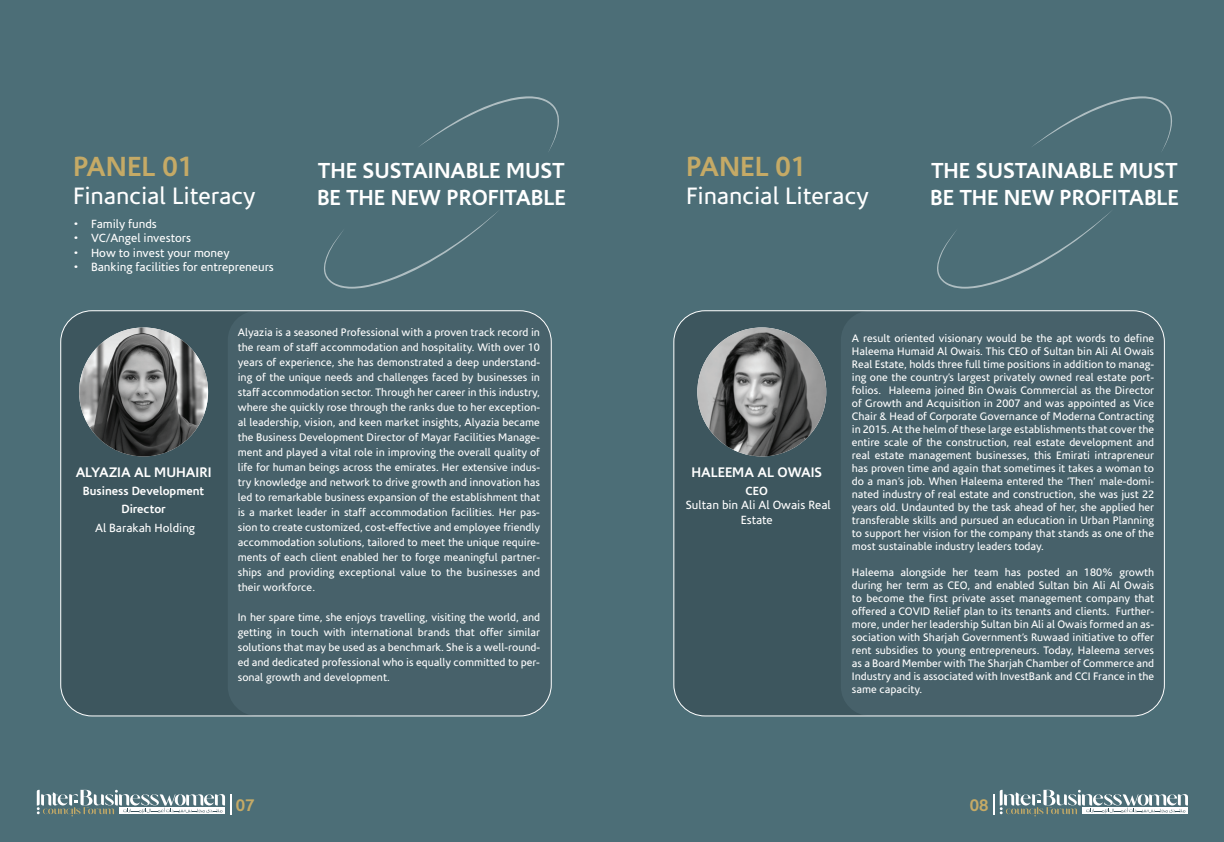
<style>
.page{position:relative;width:1224px;height:842px;background:#fff}
.page>*{position:absolute;margin:0;border:0;box-sizing:border-box;transform-origin:0 0}
.t1{font:700 28px "Corisande OT";color:#c5aa66}
.t2{font:24px "Corisande OT";color:#fff}
.t3{font:700 22px "Corisande OT";color:#fff}
.t4{font:700 17px "Corisande OT";color:#c5aa66}
.t5{font:700 14px "Corisande OT";color:#fff}
.t6{font:12px/14.4px "Corisande OT";color:#fff;text-align:center}
.t7{font:700 12px/18.4px "Corisande OT";color:#fff;text-align:center}
.t8{font:11px/13px "Corisande OT";color:#fff;text-align:justify}
</style>
<div class="page">
<div style="left:0;top:0;width:612px;height:842px;background:#4c6e77"></div>
<svg style="left:37px;top:790px;width:188px;height:26px"></svg>
<hr style="left:230px;top:794px;width:2px;height:20px;background:#fff">
<div style="left:612px;top:0;width:612px;height:842px;background:#4c6e77"></div>
<svg style="left:324px;top:211px;width:174px;height:78px"></svg>
<svg style="left:419px;top:96px;width:140px;height:56px"></svg>
<svg style="left:937px;top:211px;width:174px;height:78px"></svg>
<svg style="left:1032px;top:96px;width:140px;height:55px"></svg>
<div style="left:61px;top:311px;width:323px;height:405px;background:#3d565e;border-radius:32px"></div>
<div style="left:228px;top:311px;width:323px;height:405px;background:#47616a;border-radius:29px"></div>
<div style="left:674px;top:311px;width:323px;height:405px;background:#3d565e;border-radius:32px"></div>
<div style="left:841px;top:311px;width:323px;height:405px;background:#47616a;border-radius:29px"></div>
<img style="left:79px;top:327px;width:129px;height:129px;border-radius:64px">
<img style="left:697px;top:327px;width:129px;height:129px;border-radius:64px">
<hr style="left:993px;top:794px;width:2px;height:20px;background:#fff">
<svg style="left:1000px;top:790px;width:188px;height:26px"></svg>
<h1 class="t1" style="left:73px;top:150px;width:122px">PANEL 01</h1>
<h3 class="t3" style="left:318px;top:158px;width:248px">THE SUSTAINABLE MUST</h3>
<h1 class="t1" style="left:686px;top:150px;width:122px">PANEL 01</h1>
<h3 class="t3" style="left:317px;top:184px;width:250px">BE THE NEW PROFITABLE</h3>
<h3 class="t3" style="left:931px;top:158px;width:248px">THE SUSTAINABLE MUST</h3>
<h2 class="t2" style="left:73px;top:183px;width:184px">Financial Literacy</h2>
<h2 class="t2" style="left:686px;top:183px;width:184px">Financial Literacy</h2>
<h3 class="t3" style="left:930px;top:184px;width:250px">BE THE NEW PROFITABLE</h3>
<p class="t6" style="left:73px;top:217px;width:85px">• Family funds</p>
<p class="t6" style="left:73px;top:231px;width:119px">• VC/Angel investors</p>
<p class="t6" style="left:73px;top:246px;width:158px">• How to invest your money</p>
<p class="t6" style="left:73px;top:260px;width:202px">• Banking facilities for entrepreneurs</p>
<p class="t5" style="left:76px;top:464px;width:137px">ALYAZIA AL MUHAIRI</p>
<p class="t7" style="left:83px;top:482px;width:123px">Business Development<br>Director</p>
<p class="t6" style="left:95px;top:521px;width:102px">Al Barakah Holding</p>
<p class="t8" style="left:238px;top:325px;width:304px;line-height:15px">Alyazia is a seasoned Professional with a proven track record in the ream of staff accommodation and hospitality. With over 10 years of experience, she has demonstrated a deep understand&shy;ing of the unique needs and challenges faced by businesses in staff accommodation sector. Through her career in this industry, where she quickly rose through the ranks due to her exception&shy;al leadership, vision, and keen market insights, Alyazia became the Business Development Director of Mayar Facilities Manage&shy;ment and played a vital role in improving the overall quality of life for human beings across the emirates. Her extensive indus&shy;try knowledge and network to drive growth and innovation has led to remarkable business expansion of the establishment that is a market leader in staff accommodation facilities. Her pas&shy;sion to create customized, cost-effective and employee friendly accommodation solutions, tailored to meet the unique require&shy;ments of each client enabled her to forge meaningful partner&shy;ships and providing exceptional value to the businesses and their workforce.</p>
<p class="t8" style="left:238px;top:610px;width:304px;line-height:15px">In her spare time, she enjoys travelling, visiting the world, and getting in touch with international brands that offer similar solutions that may be used as a benchmark. She is a well-round&shy;ed and dedicated professional who is equally committed to per&shy;sonal growth and development.</p>
<p class="t5" style="left:691px;top:464px;width:132px">HALEEMA AL OWAIS</p>
<p class="t7" style="left:746px;top:482px;width:24px">CEO</p>
<p class="t6" style="left:686px;top:498px;width:146px">Sultan bin Ali Al Owais Real<br>Estate</p>
<p class="t8" style="left:852px;top:332px;width:304px">A result oriented visionary would be the apt words to define Haleema Humaid Al Owais. This CEO of Sultan bin Ali Al Owais Real Estate, holds three full time positions in addition to manag&shy;ing one the country’s largest privately owned real estate port&shy;folios. Haleema joined Bin Owais Commercial as the Director of Growth and Acquisition in 2007 and was appointed as Vice Chair &amp; Head of Corporate Governance of Moderna Contracting in 2015. At the helm of these large establishments that cover the entire scale of the construction, real estate development and real estate management businesses, this Emirati intrapreneur has proven time and again that sometimes it takes a woman to do a man’s job. When Haleema entered the ‘Then’ male-domi&shy;nated industry of real estate and construction, she was just 22 years old. Undaunted by the task ahead of her, she applied her transferable skills and pursued an education in Urban Planning to support her vision for the company that stands as one of the most sustainable industry leaders today.</p>
<p class="t8" style="left:852px;top:566px;width:304px">Haleema alongside her team has posted an 180% growth during her term as CEO, and enabled Sultan bin Ali Al Owais to become the first private asset management company that offered a COVID Relief plan to its tenants and clients. Further&shy;more, under her leadership Sultan bin Ali al Owais formed an as&shy;sociation with Sharjah Government’s Ruwaad initiative to offer rent subsidies to young entrepreneurs. Today, Haleema serves as a Board Member with The Sharjah Chamber of Commerce and Industry and is associated with InvestBank and CCI France in the same capacity.</p>
<h3 class="t4" style="left:236px;top:795px;width:20px">07</h3>
<h3 class="t4" style="left:970px;top:795px;width:20px">08</h3>
</div>
